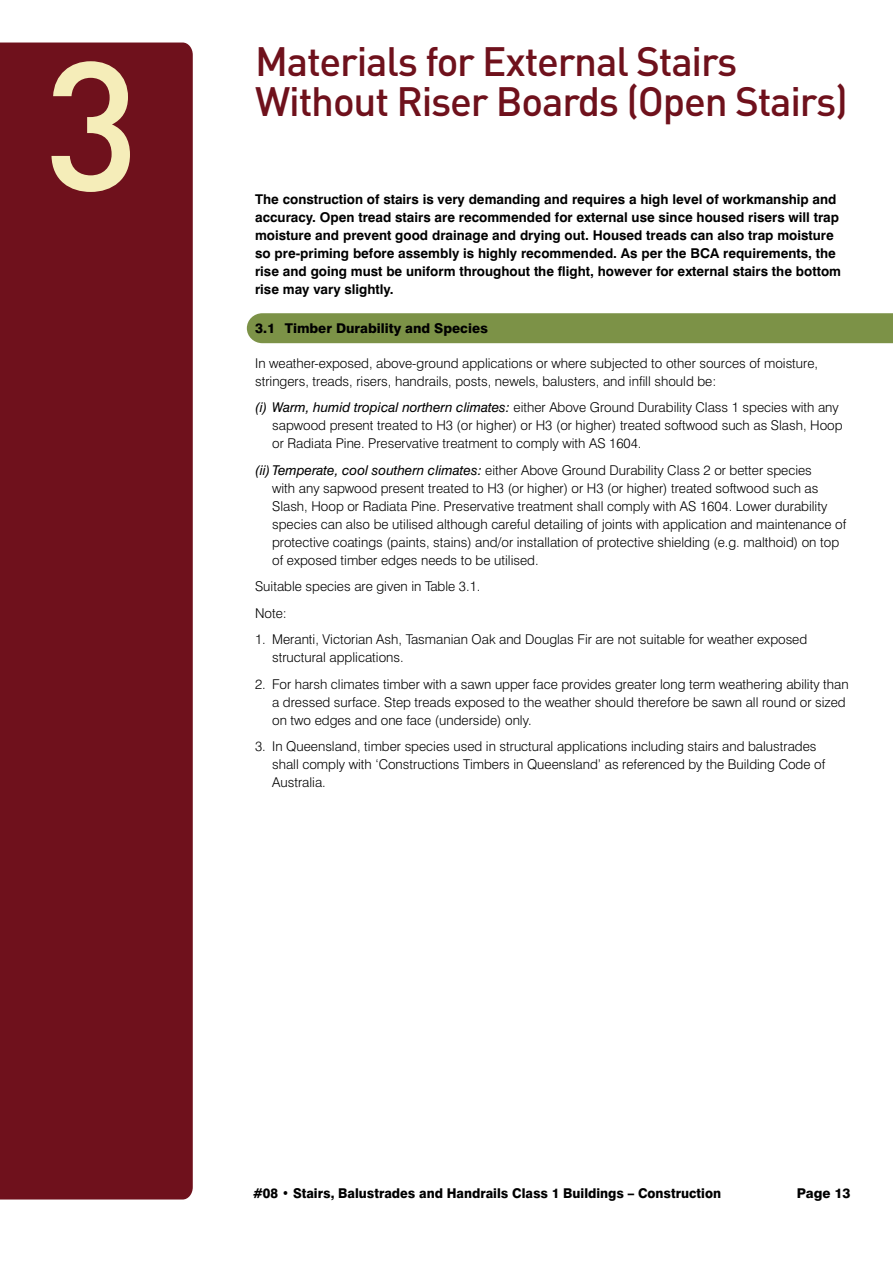
<style>
.page{position:relative;width:893px;height:1263px;background:#fff}
.page>*{position:absolute;margin:0;border:0;box-sizing:border-box;transform-origin:0 0}
.t1{font:500 180px "DIN";color:#f5edb9}
.t2{font:500 40.5px/40.5px "DIN";letter-spacing:-.03em;color:#6f111c}
.t3{font:300 13.5px/18px "Swiss 721 BT";color:#000}
.t4{font:700 13.5px/18px "Swiss 721 BT";color:#000}
.t5{font:800 13.5px "Swiss 721 BT";color:#000;scale:.95 1}
.t6{font:800 13.5px "Swiss 721 BT";color:#000}
.s1{font-weight:400;font-style:italic}
</style>
<div class="page">
<div style="left:247px;top:313px;width:646px;height:30px;background:#7c9247"></div>
<div style="left:0;top:43px;width:193px;height:1156px;background:#6f111c"></div>
<h1 class="t1" style="left:44px;top:11px;width:97px">3</h1>
<h2 class="t2" style="left:255px;top:40px;width:594px">Materials for External Stairs<br>Without Riser Boards (Open Stairs)</h2>
<p class="t4" style="left:255px;top:190px;width:587px">The construction of stairs is very demanding and requires a high level of workmanship and accuracy. Open tread stairs are recommended for external use since housed risers will trap moisture and prevent good drainage and drying out. Housed treads can also trap moisture so pre-priming before assembly is highly recommended. As per the BCA requirements, the rise and going must be uniform throughout the flight, however for external stairs the bottom rise may vary slightly.</p>
<p class="t6" style="left:255px;top:320px;width:234px">3.1 Timber Durability and Species</p>
<p class="t3" style="left:255px;top:354px;width:564px">In weather-exposed, above-ground applications or where subjected to other sources of moisture, stringers, treads, risers, handrails, posts, newels, balusters, and infill should be:</p>
<p class="t3" style="left:272px;top:398px;width:572px;text-indent:-17px"><span class="s1">(i) Warm, humid tropical northern climates:</span> either Above Ground Durability Class 1 species with any sapwood present treated to H3 (or higher) or H3 (or higher) treated softwood such as Slash, Hoop or Radiata Pine. Preservative treatment to comply with AS 1604.</p>
<p class="t3" style="left:272px;top:461px;width:576px;text-indent:-17px"><span class="s1">(ii) Temperate, cool southern climates:</span> either Above Ground Durability Class 2 or better species<br>with any sapwood present treated to H3 (or higher) or H3 (or higher) treated softwood such as Slash, Hoop or Radiata Pine. Preservative treatment shall comply with AS 1604. Lower durability species can also be utilised although careful detailing of joints with application and maintenance of protective coatings (paints, stains) and/or installation of protective shielding (e.g. malthoid) on top of exposed timber edges needs to be utilised.</p>
<p class="t3" style="left:255px;top:573px;width:227px;line-height:26.5px">Suitable species are given in Table 3.1.<br>Note:</p>
<p class="t3" style="left:272px;top:630px;width:537px;text-indent:-17px">1. Meranti, Victorian Ash, Tasmanian Oak and Douglas Fir are not suitable for weather exposed structural applications.</p>
<p class="t3" style="left:272px;top:675px;width:578px;text-indent:-17px">2. For harsh climates timber with a sawn upper face provides greater long term weathering ability than a dressed surface. Step treads exposed to the weather should therefore be sawn all round or sized on two edges and one face (underside) only.</p>
<p class="t3" style="left:272px;top:737px;width:555px;text-indent:-17px">3. In Queensland, timber species used in structural applications including stairs and balustrades shall comply with ‘Constructions Timbers in Queensland’ as referenced by the Building Code of<br>Australia.</p>
<p class="t5" style="left:253px;top:1184px;width:494px">#08 • Stairs, Balustrades and Handrails Class 1 Buildings – Construction</p>
<p class="t6" style="left:797px;top:1185px;width:55px">Page 13</p>
</div>
